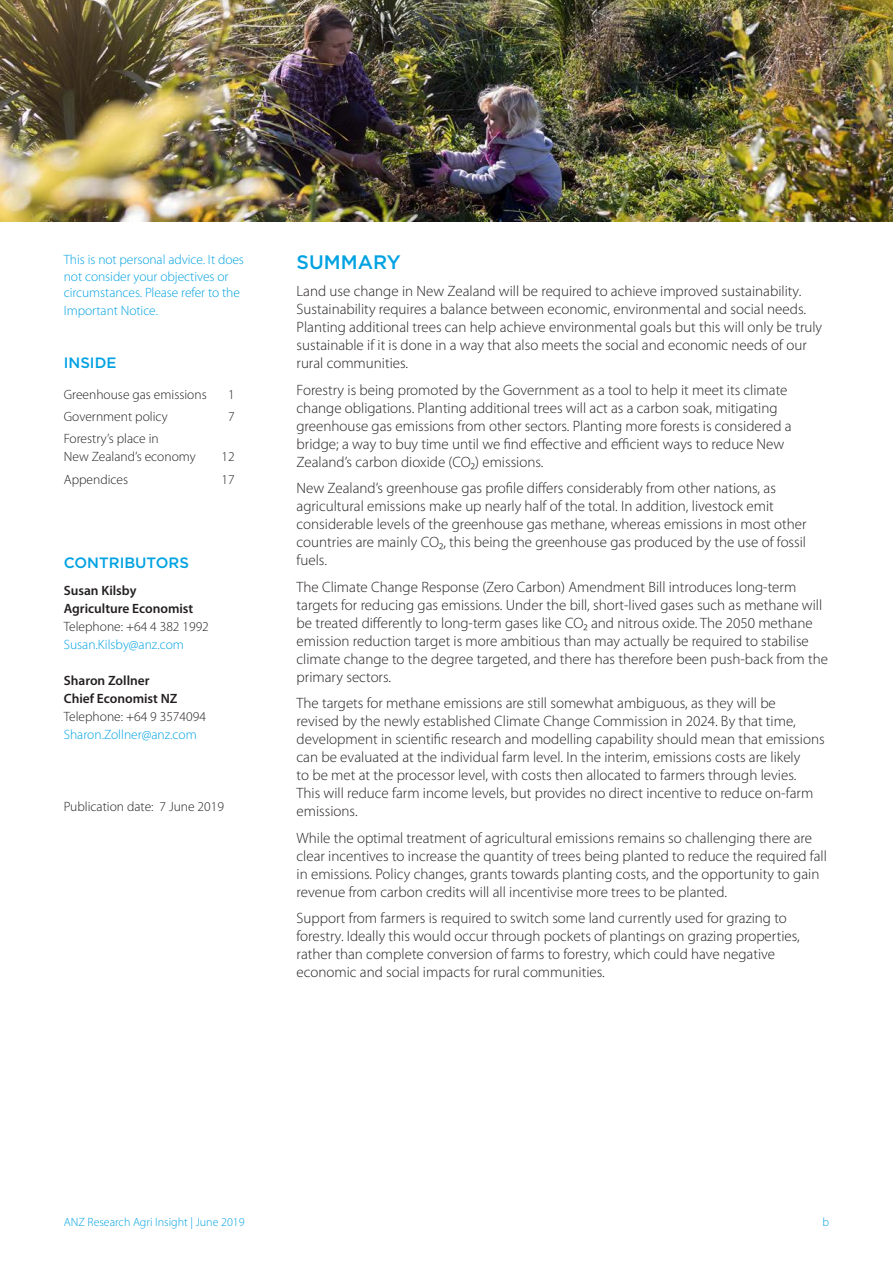
<style>
.page{position:relative;width:893px;height:1263px;background:#fff}
.page>*{position:absolute;margin:0;border:0;box-sizing:border-box;transform-origin:0 0}
._15_Broch_Body_9_11{font:500 19.5px "Gotham";color:#00a2e1}
._15_Broch_Body_9_11-2{font:300 15px/18px "Myriad Pro";color:#231f20}
.t1{font:500 15px "Gotham";color:#00a2e1}
.t2{font:300 13.5px/18px "Myriad Pro";color:#231f20}
.t3{font:300 13.5px/16.5px "Myriad Pro";letter-spacing:-.005em;color:#00a2e1}
.t4{font:600 13.5px "Myriad Pro";color:#231f20}
.t5{font:300 12px "Myriad Pro";color:#00a2e1}
</style>
<div class="page">
<img style="left:0;top:0;width:893px;height:221px">
<p class="t3" style="left:64px;top:251px;width:182px">This is not personal advice. It does not consider your objectives or circumstances. Please refer to the</p>
<p class="t3" style="left:64px;top:302px;width:96px">Important Notice.</p>
<p class="t1" style="left:64px;top:353px;width:54px">INSIDE</p>
<p class="t2" style="left:64px;top:385px;width:144px">Greenhouse gas emissions</p>
<p class="t2" style="left:228px;top:385px;width:8px">1</p>
<p class="t2" style="left:64px;top:407px;width:105px">Government policy</p>
<p class="t2" style="left:228px;top:407px;width:8px">7</p>
<p class="t2" style="left:64px;top:430px;width:133px">Forestry’s place in<br>New Zealand’s economy</p>
<p class="t2" style="left:222px;top:448px;width:15px">12</p>
<p class="t2" style="left:64px;top:470px;width:66px">Appendices</p>
<p class="t2" style="left:222px;top:470px;width:15px">17</p>
<p class="t1" style="left:64px;top:553px;width:127px">CONTRIBUTORS</p>
<p class="t4" style="left:64px;top:582px;width:74px">Susan Kilsby</p>
<p class="t4" style="left:64px;top:600px;width:131px">Agriculture Economist</p>
<p class="t2" style="left:64px;top:617px;width:147px">Telephone: +64 4 382 1992</p>
<p class="t3" style="left:64px;top:636px;width:122px">Susan.Kilsby@anz.com</p>
<p class="t4" style="left:64px;top:672px;width:87px">Sharon Zollner</p>
<p class="t4" style="left:64px;top:690px;width:115px">Chief Economist NZ</p>
<p class="t2" style="left:64px;top:707px;width:144px">Telephone: +64 9 3574094</p>
<p class="t3" style="left:64px;top:726px;width:135px">Sharon.Zollner@anz.com</p>
<p class="t2" style="left:64px;top:797px;width:162px">Publication date: 7 June 2019</p>
<p class="_15_Broch_Body_9_11" style="left:297px;top:250px;width:106px">SUMMARY</p>
<p class="_15_Broch_Body_9_11-2" style="left:297px;top:282px;width:527px">Land use change in New Zealand will be required to achieve improved sustainability.<br>Sustainability requires a balance between economic, environmental and social needs.<br>Planting additional trees can help achieve environmental goals but this will only be truly sustainable if it is done in a way that also meets the social and economic needs of our rural communities.</p>
<p class="_15_Broch_Body_9_11-2" style="left:297px;top:380px;width:496px">Forestry is being promoted by the Government as a tool to help it meet its climate change obligations. Planting additional trees will act as a carbon soak, mitigating greenhouse gas emissions from other sectors. Planting more forests is considered a bridge; a way to buy time until we find effective and efficient ways to reduce New Zealand’s carbon dioxide (CO₂) emissions.</p>
<p class="_15_Broch_Body_9_11-2" style="left:297px;top:479px;width:511px">New Zealand’s greenhouse gas profile differs considerably from other nations, as agricultural emissions make up nearly half of the total. In addition, livestock emit considerable levels of the greenhouse gas methane, whereas emissions in most other countries are mainly CO₂, this being the greenhouse gas produced by the use of fossil fuels.</p>
<p class="_15_Broch_Body_9_11-2" style="left:297px;top:577px;width:533px">The Climate Change Response (Zero Carbon) Amendment Bill introduces long-term targets for reducing gas emissions. Under the bill, short-lived gases such as methane will be treated differently to long-term gases like CO₂ and nitrous oxide. The 2050 methane emission reduction target is more ambitious than may actually be required to stabilise climate change to the degree targeted, and there has therefore been push-back from the primary sectors.</p>
<p class="_15_Broch_Body_9_11-2" style="left:297px;top:694px;width:530px">The targets for methane emissions are still somewhat ambiguous, as they will be<br>revised by the newly established Climate Change Commission in 2024. By that time, development in scientific research and modelling capability should mean that emissions can be evaluated at the individual farm level. In the interim, emissions costs are likely<br>to be met at the processor level, with costs then allocated to farmers through levies.<br>This will reduce farm income levels, but provides no direct incentive to reduce on-farm emissions.</p>
<p class="_15_Broch_Body_9_11-2" style="left:297px;top:828px;width:532px">While the optimal treatment of agricultural emissions remains so challenging there are clear incentives to increase the quantity of trees being planted to reduce the required fall in emissions. Policy changes, grants towards planting costs, and the opportunity to gain revenue from carbon credits will all incentivise more trees to be planted.</p>
<p class="_15_Broch_Body_9_11-2" style="left:297px;top:909px;width:505px">Support from farmers is required to switch some land currently used for grazing to forestry. Ideally this would occur through pockets of plantings on grazing properties, rather than complete conversion of farms to forestry, which could have negative economic and social impacts for rural communities.</p>
<p class="t5" style="left:64px;top:1215px;width:182px">ANZ Research Agri Insight | June 2019</p>
<p class="t5" style="left:823px;top:1215px;width:8px">b</p>
</div>
